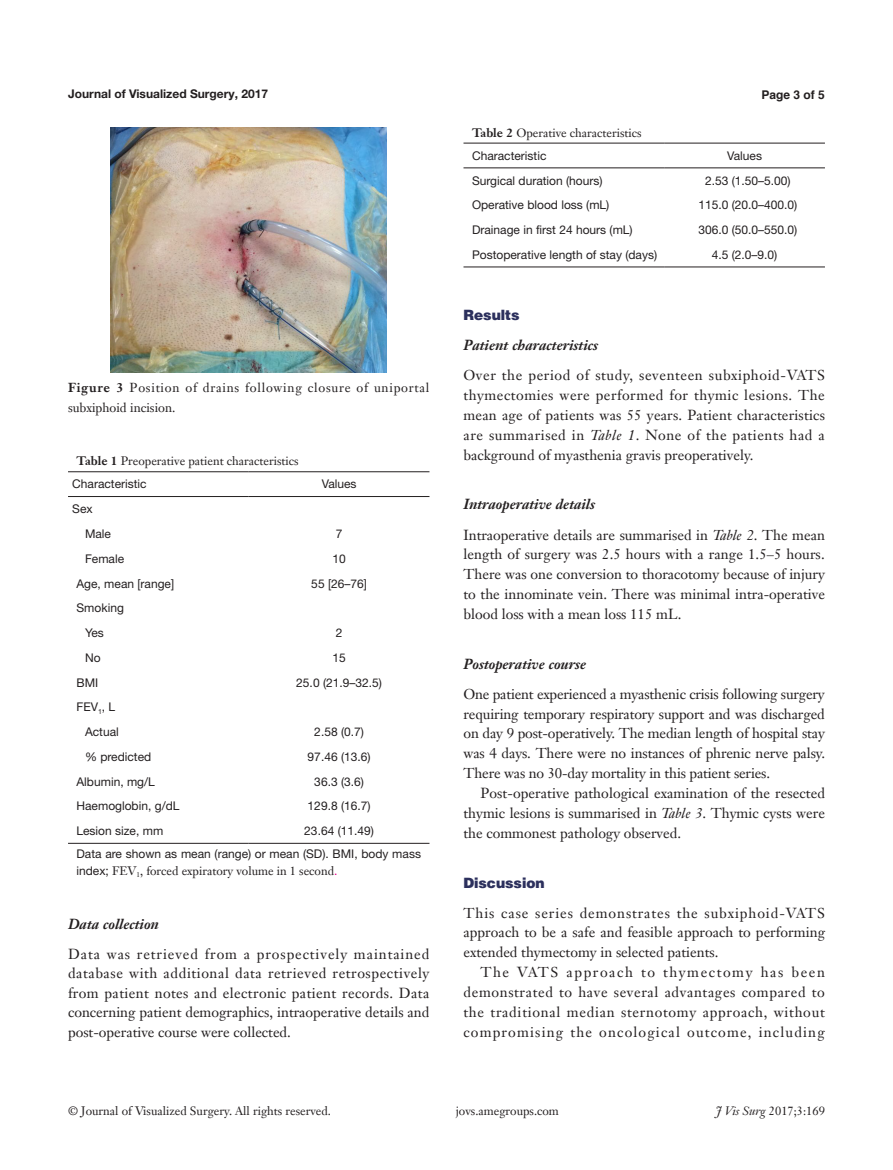
<style>
.page{position:relative;width:893px;height:1170px;background:#fff}
.page>*{position:absolute;margin:0;border:0;box-sizing:border-box;transform-origin:0 0}
.t1{font:14.25px/20px "Janson Text LT";color:#231f20;text-align:justify}
.t2{font:italic 700 14.25px "Janson Text LT";color:#231f20}
.t3{font:900 14.25px "Helvetica";color:#2c305d}
.t4{font:12.75px/19.5px "Janson Text LT";letter-spacing:.055em;color:#231f20}
.t5{font:12px/16.5px "Helvetica Neue LT Pro";color:#231f20}
.t6{font:12px "Janson Text LT";color:#231f20}
.t7{font:700 12px "Helvetica Neue LT Pro";color:#231f20}
.t8{font:700 12px "Helvetica";color:#231f20}
.s1{font-weight:700}
.s2{font-family:"Janson Text LT"}
.s3{color:#ed028c}
.s4{font-style:italic}
</style>
<div class="page">
<img style="left:111px;top:128px;width:276px;height:244px">
<hr style="left:68px;top:842px;width:181px;height:1px;background:#231f20">
<hr style="left:249px;top:842px;width:180px;height:1px;background:#231f20">
<hr style="left:68px;top:471px;width:181px;height:1px;background:#231f20">
<hr style="left:249px;top:471px;width:180px;height:1px;background:#231f20">
<hr style="left:68px;top:496px;width:181px;height:1px;background:#231f20">
<hr style="left:249px;top:496px;width:180px;height:1px;background:#231f20">
<hr style="left:463px;top:266px;width:201px;height:1px;background:#231f20">
<hr style="left:664px;top:266px;width:161px;height:1px;background:#231f20">
<hr style="left:463px;top:143px;width:201px;height:1px;background:#231f20">
<hr style="left:664px;top:143px;width:161px;height:1px;background:#231f20">
<hr style="left:463px;top:167px;width:201px;height:1px;background:#231f20">
<hr style="left:664px;top:167px;width:161px;height:1px;background:#231f20">
<p class="t7" style="left:68px;top:86px;width:202px">Journal of Visualized Surgery, 2017</p>
<p class="t4" style="left:68px;top:378px;width:363px"><span class="s1">Figure 3</span> Position of drains following closure of uniportal subxiphoid incision.</p>
<p class="t6" style="left:77px;top:453px;width:224px"><span class="s1">Table 1</span> Preoperative patient characteristics</p>
<p class="t5" style="left:72px;top:475px;width:76px">Characteristic</p>
<p class="t5" style="left:322px;top:475px;width:36px">Values</p>
<p class="t5" style="left:72px;top:500px;width:22px">Sex</p>
<p class="t5" style="left:85px;top:525px;width:28px">Male</p>
<p class="t5" style="left:336px;top:525px;width:8px">7</p>
<p class="t5" style="left:85px;top:550px;width:41px">Female</p>
<p class="t5" style="left:332px;top:550px;width:15px">10</p>
<p class="t5" style="left:77px;top:574px;width:99px">Age, mean [range]</p>
<p class="t5" style="left:311px;top:574px;width:57px">55 [26–76]</p>
<p class="t5" style="left:77px;top:599px;width:49px">Smoking</p>
<p class="t5" style="left:85px;top:624px;width:20px">Yes</p>
<p class="t5" style="left:336px;top:624px;width:8px">2</p>
<p class="t5" style="left:85px;top:649px;width:17px">No</p>
<p class="t5" style="left:332px;top:649px;width:15px">15</p>
<p class="t5" style="left:77px;top:673px;width:23px">BMI</p>
<p class="t5" style="left:296px;top:673px;width:87px">25.0 (21.9–32.5)</p>
<p class="t5" style="left:77px;top:698px;width:40px">FEV<sub>1</sub>, L</p>
<p class="t5" style="left:85px;top:723px;width:35px">Actual</p>
<p class="t5" style="left:314px;top:723px;width:51px">2.58 (0.7)</p>
<p class="t5" style="left:85px;top:748px;width:68px">% predicted</p>
<p class="t5" style="left:308px;top:748px;width:64px">97.46 (13.6)</p>
<p class="t5" style="left:77px;top:772px;width:80px">Albumin, mg/L</p>
<p class="t5" style="left:314px;top:772px;width:51px">36.3 (3.6)</p>
<p class="t5" style="left:77px;top:797px;width:104px">Haemoglobin, g/dL</p>
<p class="t5" style="left:308px;top:797px;width:64px">129.8 (16.7)</p>
<p class="t5" style="left:77px;top:822px;width:88px">Lesion size, mm</p>
<p class="t5" style="left:304px;top:822px;width:71px">23.64 (11.49)</p>
<p class="t5" style="left:77px;top:845px;width:346px">Data are shown as mean (range) or mean (SD). BMI, body mass index; <span class="s2">FEV</span><sub>1</sub><span class="s2">, forced expiratory volume in 1 second</span><span class="s3">.</span></p>
<p class="t2" style="left:68px;top:915px;width:93px">Data collection</p>
<p class="t1" style="left:68px;top:943px;width:363px;line-height:19.5px">Data was retrieved from a prospectively maintained database with additional data retrieved retrospectively from patient notes and electronic patient records. Data concerning patient demographics, intraoperative details and post-operative course were collected.</p>
<p class="t8" style="left:762px;top:85px;width:65px">Page 3 of 5</p>
<p class="t6" style="left:472px;top:125px;width:171px"><span class="s1">Table 2</span> Operative characteristics</p>
<p class="t5" style="left:472px;top:147px;width:76px">Characteristic</p>
<p class="t5" style="left:727px;top:147px;width:36px">Values</p>
<p class="t5" style="left:472px;top:172px;width:132px">Surgical duration (hours)</p>
<p class="t5" style="left:705px;top:172px;width:87px">2.53 (1.50–5.00)</p>
<p class="t5" style="left:472px;top:196px;width:139px">Operative blood loss (mL)</p>
<p class="t5" style="left:698px;top:196px;width:100px">115.0 (20.0–400.0)</p>
<p class="t5" style="left:472px;top:221px;width:162px">Drainage in first 24 hours (mL)</p>
<p class="t5" style="left:698px;top:221px;width:100px">306.0 (50.0–550.0)</p>
<p class="t5" style="left:472px;top:246px;width:187px">Postoperative length of stay (days)</p>
<p class="t5" style="left:712px;top:246px;width:67px">4.5 (2.0–9.0)</p>
<p class="t3" style="left:463px;top:306px;width:58px">Results</p>
<p class="t2" style="left:463px;top:336px;width:136px">Patient characteristics</p>
<p class="t1" style="left:463px;top:365px;width:363px">Over the period of study, seventeen subxiphoid-VATS thymectomies were performed for thymic lesions. The mean age of patients was 55 years. Patient characteristics are summarised in <span class="s4">Table 1</span>. None of the patients had a background of myasthenia gravis preoperatively.</p>
<p class="t2" style="left:463px;top:495px;width:133px">Intraoperative details</p>
<p class="t1" style="left:463px;top:524px;width:363px">Intraoperative details are summarised in <span class="s4">Table 2</span>. The mean length of surgery was 2.5 hours with a range 1.5–5 hours.<br>There was one conversion to thoracotomy because of injury to the innominate vein. There was minimal intra-operative blood loss with a mean loss 115 mL.</p>
<p class="t2" style="left:463px;top:654px;width:124px">Postoperative course</p>
<p class="t1" style="left:463px;top:683px;width:363px">One patient experienced a myasthenic crisis following surgery requiring temporary respiratory support and was discharged on day 9 post-operatively. The median length of hospital stay was 4 days. There were no instances of phrenic nerve palsy.<br>There was no 30-day mortality in this patient series.</p>
<p class="t1" style="left:463px;top:783px;width:363px;text-indent:17px">Post-operative pathological examination of the resected thymic lesions is summarised in <span class="s4">Table 3</span>. Thymic cysts were the commonest pathology observed.</p>
<p class="t3" style="left:463px;top:873px;width:83px">Discussion</p>
<p class="t1" style="left:463px;top:902px;width:363px">This case series demonstrates the subxiphoid-VATS approach to be a safe and feasible approach to performing extended thymectomy in selected patients.</p>
<p class="t1" style="left:463px;top:962px;width:363px;text-indent:17px">The VATS approach to thymectomy has been demonstrated to have several advantages compared to the traditional median sternotomy approach, without compromising the oncological outcome, including</p>
<p class="t6" style="left:68px;top:1103px;width:264px">© Journal of Visualized Surgery. All rights reserved.</p>
<p class="t6" style="left:456px;top:1103px;width:105px">jovs.amegroups.com</p>
<p class="t6" style="left:716px;top:1103px;width:111px"><span class="s4">J Vis Surg</span> 2017;3:169</p>
</div>
